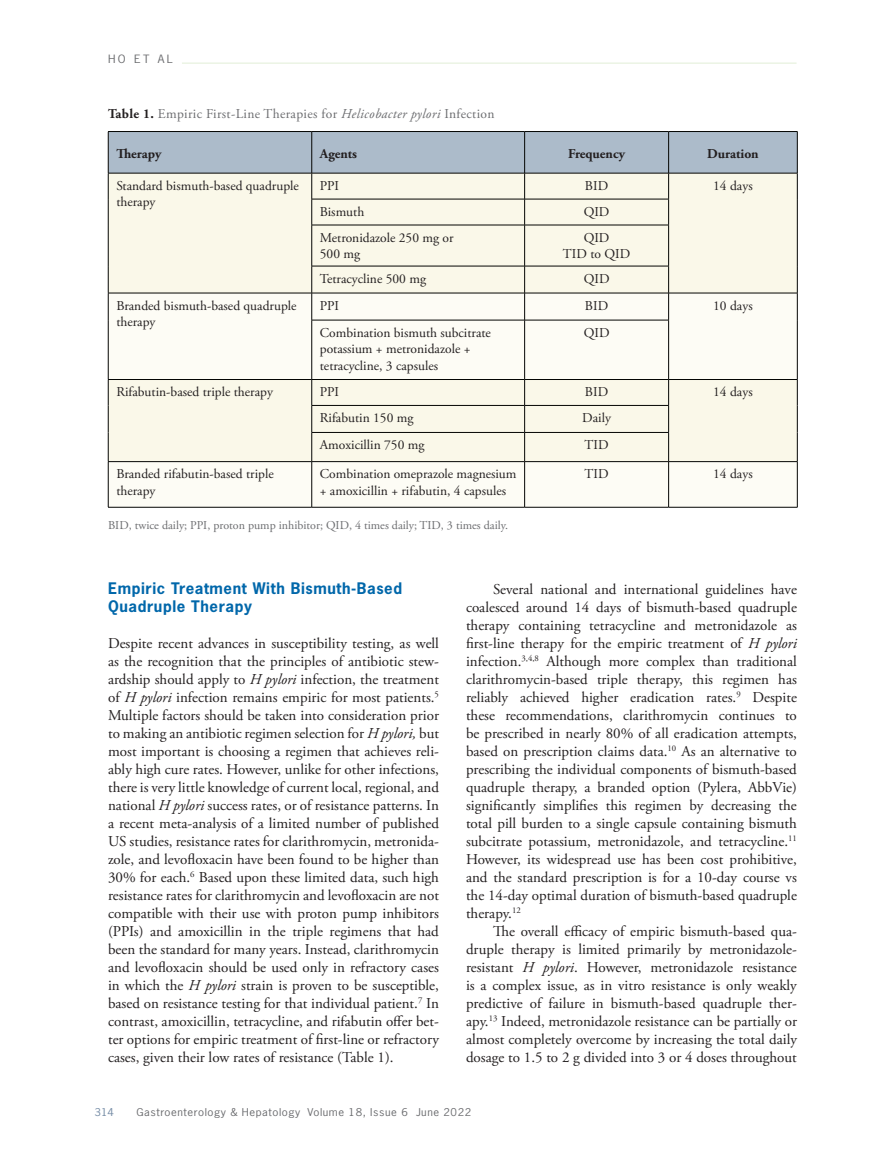
<style>
.page{position:relative;width:878px;height:1175px;background:#fff}
.page>*{position:absolute;margin:0;border:0;box-sizing:border-box;transform-origin:0 0}
.t1{font:15px/18px "Adobe Garamond Pro";color:#231f20;text-align:justify}
.t2{font:700 15px/18px "News Gothic Std";letter-spacing:.04em;color:#0067aa}
.t3{font:13.5px/16.5px "Adobe Garamond Pro";color:#231f20}
.t4{font:13.5px "Adobe Garamond Pro";letter-spacing:.025em;color:#6c6d70}
.t5{font:700 13.5px "Adobe Garamond Pro";color:#231f20}
.t6{font:12px "Adobe Garamond Pro";color:#6c6d70}
.t7{font:10.8px "News Gothic Std";color:#6c6d70;scale:1.11 1}
.t8{font:10.2px "News Gothic Std";letter-spacing:.05em;color:#6c6d70;scale:1.11 1}
.t9{font:10.2px "News Gothic Std";color:#748ba5;scale:1.11 1}
.s1{font-weight:700;color:#231f20}
.s2{font-style:italic}
</style>
<div class="page">
<hr style="left:182px;top:63px;width:614px;height:1px;background:#d9eaca">
<div style="left:109px;top:225px;width:688px;height:68px;background:#faf8e9"></div>
<svg style="left:109px;top:294px;width:688px;height:213px;fill:#fdfcf5"></svg>
<hr style="left:108px;top:225px;width:1px;height:41px;background:#040503">
<hr style="left:797px;top:225px;width:1px;height:41px;background:#040503">
<svg style="left:108px;top:131px;width:690px;height:94px;background:#cfd4d3"></svg>
<hr style="left:311px;top:225px;width:213px;height:1px;background:#040503">
<hr style="left:311px;top:225px;width:1px;height:41px;background:#040503">
<hr style="left:524px;top:225px;width:144px;height:1px;background:#040503">
<hr style="left:524px;top:225px;width:1px;height:41px;background:#040503">
<hr style="left:668px;top:225px;width:1px;height:41px;background:#040503">
<hr style="left:311px;top:266px;width:213px;height:1px;background:#040503">
<hr style="left:524px;top:266px;width:144px;height:1px;background:#040503">
<hr style="left:108px;top:293px;width:204px;height:1px;background:#040503">
<svg style="left:108px;top:266px;width:1px;height:54px"></svg>
<hr style="left:312px;top:293px;width:212px;height:1px;background:#040503">
<svg style="left:311px;top:266px;width:1px;height:54px"></svg>
<hr style="left:524px;top:293px;width:144px;height:1px;background:#040503">
<svg style="left:524px;top:266px;width:1px;height:54px"></svg>
<hr style="left:668px;top:293px;width:129px;height:1px;background:#040503">
<svg style="left:668px;top:266px;width:1px;height:54px"></svg>
<svg style="left:797px;top:266px;width:1px;height:54px"></svg>
<hr style="left:108px;top:320px;width:1px;height:59px;background:#040503">
<hr style="left:311px;top:320px;width:213px;height:1px;background:#040503">
<hr style="left:311px;top:320px;width:1px;height:59px;background:#040503">
<hr style="left:524px;top:320px;width:144px;height:1px;background:#040503">
<hr style="left:524px;top:320px;width:1px;height:59px;background:#040503">
<hr style="left:668px;top:320px;width:1px;height:59px;background:#040503">
<hr style="left:797px;top:320px;width:1px;height:59px;background:#040503">
<hr style="left:108px;top:379px;width:204px;height:1px;background:#040503">
<svg style="left:108px;top:380px;width:1px;height:81px"></svg>
<hr style="left:312px;top:379px;width:212px;height:1px;background:#040503">
<hr style="left:524px;top:379px;width:144px;height:1px;background:#040503">
<hr style="left:668px;top:379px;width:129px;height:1px;background:#040503">
<svg style="left:797px;top:380px;width:1px;height:81px"></svg>
<hr style="left:311px;top:405px;width:213px;height:1px;background:#040503">
<hr style="left:524px;top:405px;width:144px;height:1px;background:#040503">
<hr style="left:311px;top:432px;width:213px;height:1px;background:#040503">
<svg style="left:311px;top:380px;width:1px;height:81px"></svg>
<hr style="left:524px;top:432px;width:144px;height:1px;background:#040503">
<svg style="left:524px;top:380px;width:1px;height:81px"></svg>
<svg style="left:668px;top:380px;width:1px;height:81px"></svg>
<hr style="left:108px;top:461px;width:204px;height:1px;background:#040503">
<hr style="left:108px;top:462px;width:1px;height:45px;background:#040503">
<hr style="left:312px;top:461px;width:212px;height:1px;background:#040503">
<hr style="left:311px;top:462px;width:1px;height:45px;background:#040503">
<hr style="left:524px;top:461px;width:144px;height:1px;background:#040503">
<hr style="left:524px;top:462px;width:1px;height:45px;background:#040503">
<hr style="left:668px;top:461px;width:129px;height:1px;background:#040503">
<hr style="left:668px;top:462px;width:1px;height:45px;background:#040503">
<hr style="left:797px;top:462px;width:1px;height:45px;background:#040503">
<hr style="left:108px;top:507px;width:204px;height:1px;background:#040503">
<hr style="left:312px;top:507px;width:212px;height:1px;background:#040503">
<hr style="left:524px;top:507px;width:144px;height:1px;background:#040503">
<hr style="left:668px;top:507px;width:129px;height:1px;background:#040503">
<p class="t7" style="left:108px;top:52px;width:60px">HO ET AL</p>
<p class="t4" style="left:108px;top:105px;width:388px"><span class="s1">Table 1.</span> Empiric First-Line Therapies for <span class="s2">Helicobacter pylori</span> Infection</p>
<p class="t5" style="left:116px;top:145px;width:47px">Therapy</p>
<p class="t5" style="left:320px;top:145px;width:39px">Agents</p>
<p class="t5" style="left:568px;top:145px;width:58px">Frequency</p>
<p class="t5" style="left:707px;top:145px;width:53px">Duration</p>
<p class="t3" style="left:116px;top:178px;width:184px">Standard bismuth-based quadruple therapy</p>
<p class="t3" style="left:320px;top:178px;width:21px">PPI</p>
<p class="t3" style="left:585px;top:178px;width:25px">BID</p>
<p class="t3" style="left:713px;top:178px;width:41px">14 days</p>
<p class="t3" style="left:320px;top:203px;width:46px">Bismuth</p>
<p class="t3" style="left:583px;top:203px;width:27px">QID</p>
<p class="t3" style="left:320px;top:229px;width:135px">Metronidazole 250 mg or<br>500 mg</p>
<p class="t3" style="left:563px;top:229px;width:69px;text-align:center">QID<br>TID to QID</p>
<p class="t3" style="left:320px;top:270px;width:108px">Tetracycline 500 mg</p>
<p class="t3" style="left:583px;top:270px;width:27px">QID</p>
<p class="t3" style="left:116px;top:297px;width:182px">Branded bismuth-based quadruple therapy</p>
<p class="t3" style="left:320px;top:297px;width:21px">PPI</p>
<p class="t3" style="left:585px;top:297px;width:25px">BID</p>
<p class="t3" style="left:713px;top:297px;width:41px">10 days</p>
<p class="t3" style="left:320px;top:324px;width:173px">Combination bismuth subcitrate potassium + metronidazole + tetracycline, 3 capsules</p>
<p class="t3" style="left:583px;top:324px;width:27px">QID</p>
<p class="t3" style="left:116px;top:384px;width:158px">Rifabutin-based triple therapy</p>
<p class="t3" style="left:320px;top:384px;width:21px">PPI</p>
<p class="t3" style="left:585px;top:384px;width:25px">BID</p>
<p class="t3" style="left:713px;top:384px;width:41px">14 days</p>
<p class="t3" style="left:320px;top:410px;width:95px">Rifabutin 150 mg</p>
<p class="t3" style="left:582px;top:410px;width:30px">Daily</p>
<p class="t3" style="left:320px;top:437px;width:106px">Amoxicillin 750 mg</p>
<p class="t3" style="left:584px;top:437px;width:26px">TID</p>
<p class="t3" style="left:116px;top:466px;width:159px">Branded rifabutin-based triple therapy</p>
<p class="t3" style="left:320px;top:466px;width:198px">Combination omeprazole magnesium + amoxicillin + rifabutin, 4 capsules</p>
<p class="t3" style="left:584px;top:466px;width:26px">TID</p>
<p class="t3" style="left:713px;top:466px;width:41px">14 days</p>
<p class="t6" style="left:108px;top:518px;width:401px">BID, twice daily; PPI, proton pump inhibitor; QID, 4 times daily; TID, 3 times daily.</p>
<p class="t2" style="left:108px;top:579px;width:295px">Empiric Treatment With Bismuth-Based<br>Quadruple Therapy</p>
<p class="t1" style="left:108px;top:635px;width:332px">Despite recent advances in susceptibility testing, as well as the recognition that the principles of antibiotic stew&shy;ardship should apply to <span class="s2">H pylori</span> infection, the treatment of <span class="s2">H pylori</span> infection remains empiric for most patients.<sup>5<br></sup>Multiple factors should be taken into consideration prior to making an antibiotic regimen selection for <span class="s2">H pylori,</span> but most important is choosing a regimen that achieves reli&shy;ably high cure rates. However, unlike for other infections, there is very little knowledge of current local, regional, and national <span class="s2">H pylori</span> success rates, or of resistance patterns. In a recent meta-analysis of a limited number of published US studies, resistance rates for clarithromycin, metronida&shy;zole, and levofloxacin have been found to be higher than 30% for each.<sup>6</sup> Based upon these limited data, such high resistance rates for clarithromycin and levofloxacin are not compatible with their use with proton pump inhibitors (PPIs) and amoxicillin in the triple regimens that had been the standard for many years. Instead, clarithromycin and levofloxacin should be used only in refractory cases in which the <span class="s2">H pylori</span> strain is proven to be susceptible, based on resistance testing for that individual patient.<sup>7</sup> In contrast, amoxicillin, tetracycline, and rifabutin offer bet&shy;ter options for empiric treatment of first-line or refractory cases, given their low rates of resistance (Table 1).</p>
<p class="t1" style="left:466px;top:581px;width:332px;text-indent:27px">Several national and international guidelines have coalesced around 14 days of bismuth-based quadruple therapy containing tetracycline and metronidazole as first-line therapy for the empiric treatment of <span class="s2">H pylori </span>infection.<sup>3,4,8</sup> Although more complex than traditional clarithromycin-based triple therapy, this regimen has reliably achieved higher eradication rates.<sup>9</sup> Despite these recommendations, clarithromycin continues to be prescribed in nearly 80% of all eradication attempts, based on prescription claims data.<sup>10</sup> As an alternative to prescribing the individual components of bismuth-based quadruple therapy, a branded option (Pylera, AbbVie) significantly simplifies this regimen by decreasing the total pill burden to a single capsule containing bismuth subcitrate potassium, metronidazole, and tetracycline.<sup>11<br></sup>However, its widespread use has been cost prohibitive, and the standard prescription is for a 10-day course vs the 14-day optimal duration of bismuth-based quadruple therapy.<sup>12</sup></p>
<p class="t1" style="left:466px;top:923px;width:332px;text-indent:27px">The overall efficacy of empiric bismuth-based qua&shy;druple therapy is limited primarily by metronidazole&shy;resistant <span class="s2">H pylori</span>. However, metronidazole resistance is a complex issue, as in vitro resistance is only weakly predictive of failure in bismuth-based quadruple ther&shy;apy.<sup>13</sup> Indeed, metronidazole resistance can be partially or almost completely overcome by increasing the total daily dosage to 1.5 to 2 g divided into 3 or 4 doses throughout</p>
<p class="t9" style="left:94px;top:1105px;width:19px">314</p>
<p class="t8" style="left:136px;top:1105px;width:303px">Gastroenterology &amp; Hepatology Volume 18, Issue 6 June 2022</p>
</div>
